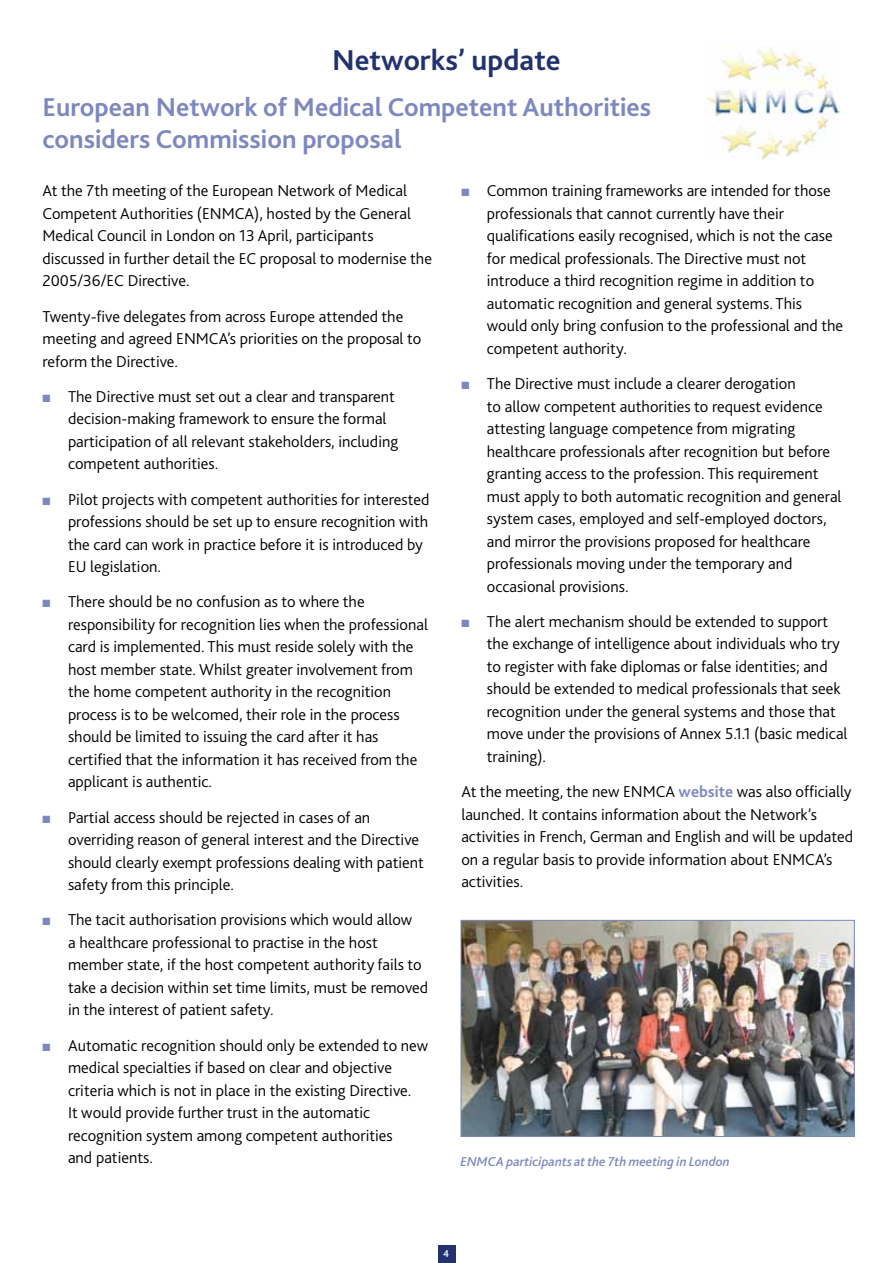
<style>
.page{position:relative;width:893px;height:1263px;background:#fff}
.page>*{position:absolute;margin:0;border:0;box-sizing:border-box;transform-origin:0 0}
.t1{font:700 30px "Bliss 2";color:#21326e}
.t2{font:700 27px/31.5px "Bliss 2";color:#7d88be}
.t3{font:300 16.5px/22.5px "Bliss 2";color:#000}
.t4{font:italic 500 13.5px "Bliss 2";color:#7d88be}
.t5{font:500 10.5px "Bliss 2";color:#fff}
.s1{color:#7d88be}
.s2{font-weight:700;color:#7d88be}
</style>
<div class="page">
<div style="left:438px;top:1245px;width:17px;height:18px;background:#21326e"></div>
<img style="left:463px;top:922px;width:390px;height:213px">
<div style="left:461px;top:920px;width:394px;height:217px;border:1px solid #7d88be"></div>
<img style="left:705px;top:46px;width:135px;height:114px">
<h1 class="t1" style="left:332px;top:41px;width:230px">Networks’ update</h1>
<h2 class="t2" style="left:43px;top:91px;width:610px">European Network of Medical Competent Authorities considers Commission proposal</h2>
<p class="t3" style="left:43px;top:179px;width:391px">At the 7th meeting of the European Network of Medical Competent Authorities (ENMCA), hosted by the General Medical Council in London on 13 April, participants discussed in further detail the EC proposal to modernise the 2005/36/EC Directive.</p>
<p class="t3" style="left:43px;top:304px;width:380px">Twenty-five delegates from across Europe attended the meeting and agreed ENMCA’s priorities on the proposal to reform the Directive.</p>
<p class="t3" style="left:68px;top:385px;width:332px;text-indent:-25px"><span class="s1">■</span> The Directive must set out a clear and transparent decision-making framework to ensure the formal participation of all relevant stakeholders, including competent authorities.</p>
<p class="t3" style="left:68px;top:487px;width:363px;text-indent:-25px"><span class="s1">■</span> Pilot projects with competent authorities for interested professions should be set up to ensure recognition with the card can work in practice before it is introduced by EU legislation.</p>
<p class="t3" style="left:68px;top:590px;width:362px;text-indent:-25px"><span class="s1">■</span> There should be no confusion as to where the responsibility for recognition lies when the professional card is implemented. This must reside solely with the host member state. Whilst greater involvement from the home competent authority in the recognition process is to be welcomed, their role in the process should be limited to issuing the card after it has certified that the information it has received from the applicant is authentic.</p>
<p class="t3" style="left:68px;top:805px;width:357px;text-indent:-25px"><span class="s1">■</span> Partial access should be rejected in cases of an overriding reason of general interest and the Directive should clearly exempt professions dealing with patient safety from this principle.</p>
<p class="t3" style="left:68px;top:908px;width:362px;text-indent:-25px"><span class="s1">■</span> The tacit authorisation provisions which would allow<br>a healthcare professional to practise in the host member state, if the host competent authority fails to take a decision within set time limits, must be removed in the interest of patient safety.</p>
<p class="t3" style="left:68px;top:1033px;width:362px;text-indent:-25px"><span class="s1">■</span> Automatic recognition should only be extended to new medical specialties if based on clear and objective criteria which is not in place in the existing Directive.<br>It would provide further trust in the automatic recognition system among competent authorities<br>and patients.</p>
<p class="t3" style="left:487px;top:179px;width:358px;text-indent:-25px"><span class="s1">■</span> Common training frameworks are intended for those professionals that cannot currently have their qualifications easily recognised, which is not the case for medical professionals. The Directive must not introduce a third recognition regime in addition to automatic recognition and general systems. This would only bring confusion to the professional and the competent authority.</p>
<p class="t3" style="left:487px;top:372px;width:356px;text-indent:-25px"><span class="s1">■</span> The Directive must include a clearer derogation<br>to allow competent authorities to request evidence attesting language competence from migrating healthcare professionals after recognition but before granting access to the profession. This requirement must apply to both automatic recognition and general system cases, employed and self-employed doctors, and mirror the provisions proposed for healthcare professionals moving under the temporary and occasional provisions.</p>
<p class="t3" style="left:487px;top:610px;width:362px;text-indent:-25px"><span class="s1">■</span> The alert mechanism should be extended to support the exchange of intelligence about individuals who try to register with fake diplomas or false identities; and should be extended to medical professionals that seek recognition under the general systems and those that move under the provisions of Annex 5.1.1 (basic medical training).</p>
<p class="t3" style="left:461px;top:780px;width:393px">At the meeting, the new ENMCA <span class="s2">website</span> was also officially launched. It contains information about the Network’s activities in French, German and English and will be updated on a regular basis to provide information about ENMCA’s activities.</p>
<p class="t4" style="left:461px;top:1153px;width:271px">ENMCA participants at the 7th meeting in London</p>
<p class="t5" style="left:443px;top:1247px;width:8px">4</p>
</div>
